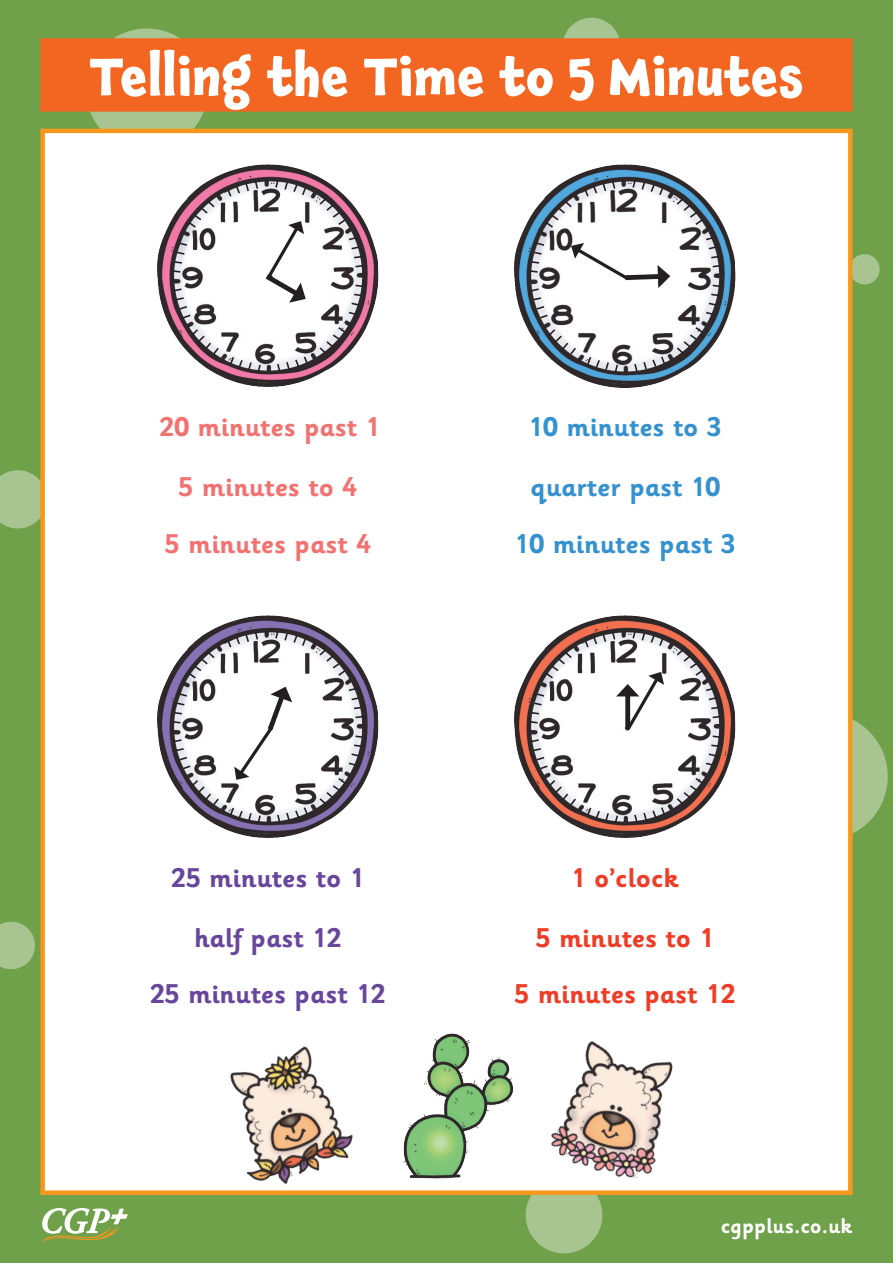
<style>
.page{position:relative;width:893px;height:1263px;background:#6fa04a}
.page>*{position:absolute;margin:0;border:0;box-sizing:border-box;transform-origin:0 0}
.t1{font:700 52.5px "Chaloops";color:#fff}
.t2{font:700 27px/56.2px "Sassoon Infant Std";color:#3592cf;text-align:center}
.t3{font:700 27px/56.2px "Sassoon Infant Std";color:#f27272;text-align:center}
.t4{font:700 27px/56.2px "Sassoon Infant Std";color:#68469c;text-align:center}
.t5{font:700 27px/56.2px "Sassoon Infant Std";color:#ef3c27;text-align:center}
.t6{font:700 21.15px "Sassoon Infant Std";color:#fff}
</style>
<div class="page">
<svg style="left:43px;top:1208px;width:84px;height:33px"></svg>
<svg style="left:525px;top:1195px;width:78px;height:59px"></svg>
<svg style="left:564px;top:17px;width:55px;height:21px"></svg>
<svg style="left:0;top:921px;width:35px;height:49px"></svg>
<svg style="left:78px;top:28px;width:138px;height:101px"></svg>
<svg style="left:853px;top:720px;width:35px;height:113px"></svg>
<svg style="left:0;top:470px;width:40px;height:59px;background:#a2c189"></svg>
<svg style="left:853px;top:254px;width:27px;height:31px"></svg>
<div style="left:40px;top:129px;width:813px;height:1066px;background:#fff;border:4px solid #f7981d"></div>
<div style="left:41px;top:39px;width:811px;height:72px;background:#f36621"></div>
<div style="left:40px;top:38px;width:813px;height:74px;border:2px solid #f36621"></div>
<img style="left:157px;top:164px;width:222px;height:215px">
<svg style="left:187px;top:200px;width:29px;height:29px"></svg>
<svg style="left:171px;top:241px;width:18px;height:33px"></svg>
<svg style="left:190px;top:328px;width:30px;height:28px"></svg>
<svg style="left:172px;top:287px;width:20px;height:33px"></svg>
<svg style="left:226px;top:179px;width:139px;height:208px"></svg>
<img style="left:157px;top:615px;width:222px;height:166px">
<svg style="left:187px;top:650px;width:29px;height:30px"></svg>
<svg style="left:318px;top:648px;width:29px;height:29px"></svg>
<svg style="left:274px;top:629px;width:33px;height:19px"></svg>
<svg style="left:226px;top:630px;width:33px;height:19px"></svg>
<svg style="left:171px;top:687px;width:194px;height:151px"></svg>
<img style="left:513px;top:164px;width:223px;height:224px">
<svg style="left:544px;top:200px;width:29px;height:29px"></svg>
<svg style="left:675px;top:164px;width:61px;height:63px"></svg>
<svg style="left:631px;top:179px;width:34px;height:18px"></svg>
<svg style="left:583px;top:180px;width:33px;height:18px"></svg>
<svg style="left:518px;top:236px;width:204px;height:138px"></svg>
<img style="left:514px;top:615px;width:222px;height:223px">
<svg style="left:544px;top:650px;width:29px;height:30px"></svg>
<svg style="left:529px;top:692px;width:17px;height:32px"></svg>
<svg style="left:675px;top:648px;width:29px;height:29px"></svg>
<svg style="left:704px;top:687px;width:18px;height:32px"></svg>
<svg style="left:631px;top:629px;width:34px;height:19px"></svg>
<svg style="left:583px;top:630px;width:33px;height:19px"></svg>
<svg style="left:547px;top:778px;width:31px;height:29px"></svg>
<svg style="left:530px;top:738px;width:19px;height:33px"></svg>
<svg style="left:675px;top:776px;width:29px;height:30px"></svg>
<svg style="left:704px;top:734px;width:18px;height:33px"></svg>
<svg style="left:633px;top:806px;width:33px;height:18px"></svg>
<svg style="left:586px;top:806px;width:33px;height:19px"></svg>
<svg style="left:616px;top:672px;width:48px;height:61px"></svg>
<img style="left:403px;top:1033px;width:111px;height:146px">
<img style="left:211px;top:1046px;width:153px;height:149px">
<img style="left:551px;top:1041px;width:122px;height:137px">
<h1 class="t1" style="left:89px;top:34px;width:716px">Telling the Time to 5 Minutes</h1>
<p class="t3" style="left:160px;top:399px;width:222px">20 minutes past 1</p>
<p class="t3" style="left:165px;top:459px;width:208px">5 minutes to 4<br>5 minutes past 4</p>
<p class="t4" style="left:171px;top:850px;width:195px">25 minutes to 1</p>
<p class="t4" style="left:150px;top:910px;width:237px">half past 12<br>25 minutes past 12</p>
<p class="t2" style="left:528px;top:399px;width:195px">10 minutes to 3</p>
<p class="t2" style="left:515px;top:459px;width:222px">quarter past 10<br>10 minutes past 3</p>
<p class="t5" style="left:571px;top:850px;width:109px">1 o’clock</p>
<p class="t5" style="left:515px;top:910px;width:222px">5 minutes to 1<br>5 minutes past 12</p>
<p class="t6" style="left:721px;top:1213px;width:133px">cgpplus.co.uk</p>
</div>
